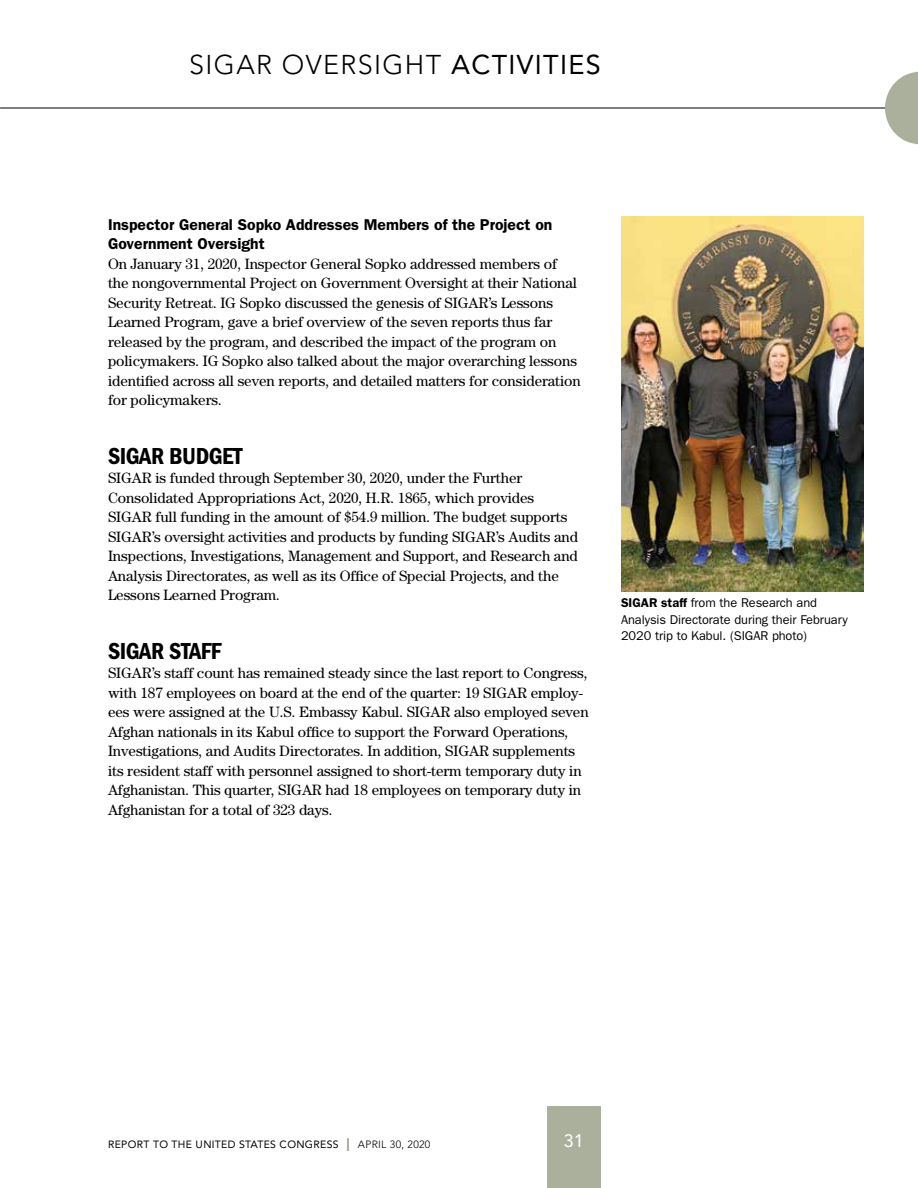
<style>
.page{position:relative;width:918px;height:1188px;background:#fff}
.page>*{position:absolute;margin:0;border:0;box-sizing:border-box;transform-origin:0 0}
.t1{font:300 27px "Avenir LT Std";letter-spacing:.05em;color:#000}
.t2{font:24px "ITC Franklin Gothic Std Dm Cd";letter-spacing:-.02em;color:#000}
.t3{font:18px "Avenir LT Std";color:#fff}
.t4{font:600 15.75px/19.5px "ITC Franklin Gothic Std";color:#000}
.t5{font:15px/19.5px "Century Std";letter-spacing:-.005em;color:#000}
.t6{font:12.75px/16.5px "ITC Franklin Gothic Std";letter-spacing:-.005em;color:#000}
.t7{font:10.5px "Avenir LT Std";letter-spacing:.03em;color:#000}
.s1{font-weight:400}
.s2{font-weight:600}
.s3{font-size:18px;color:#8f987e}
.s4{font-weight:300}
</style>
<div class="page">
<hr style="left:0;top:108px;width:918px;height:1px;background:#000">
<div style="left:547px;top:1107px;width:54px;height:81px;background:#abb09d"></div>
<svg style="left:885px;top:72px;width:33px;height:72px"></svg>
<img style="left:621px;top:216px;width:243px;height:375px">
<h1 class="t1" style="left:189px;top:49px;width:413px">SIGAR OVERSIGHT <span class="s1">ACTIVITIES</span></h1>
<p class="t4" style="left:108px;top:214px;width:446px">Inspector General Sopko Addresses Members of the Project on<br>Government Oversight</p>
<p class="t5" style="left:108px;top:253px;width:474px">On January 31, 2020, Inspector General Sopko addressed members of the nongovernmental Project on Government Oversight at their National Security Retreat. IG Sopko discussed the genesis of SIGAR’s Lessons Learned Program, gave a brief overview of the seven reports thus far released by the program, and described the impact of the program on policymakers. IG Sopko also talked about the major overarching lessons identified across all seven reports, and detailed matters for consideration for policymakers.</p>
<h2 class="t2" style="left:108px;top:442px;width:136px">SIGAR BUDGET</h2>
<p class="t5" style="left:108px;top:468px;width:472px">SIGAR is funded through September 30, 2020, under the Further Consolidated Appropriations Act, 2020, H.R. 1865, which provides SIGAR full funding in the amount of $54.9 million. The budget supports SIGAR’s oversight activities and products by funding SIGAR’s Audits and Inspections, Investigations, Management and Support, and Research and Analysis Directorates, as well as its Office of Special Projects, and the Lessons Learned Program.</p>
<h2 class="t2" style="left:108px;top:637px;width:115px">SIGAR STAFF</h2>
<p class="t5" style="left:108px;top:663px;width:482px">SIGAR’s staff count has remained steady since the last report to Congress, with 187 employees on board at the end of the quarter: 19 SIGAR employ&shy;ees were assigned at the U.S. Embassy Kabul. SIGAR also employed seven Afghan nationals in its Kabul office to support the Forward Operations, Investigations, and Audits Directorates. In addition, SIGAR supplements its resident staff with personnel assigned to short-term temporary duty in Afghanistan. This quarter, SIGAR had 18 employees on temporary duty in Afghanistan for a total of 323 days.</p>
<p class="t6" style="left:621px;top:595px;width:228px"><span class="s2">SIGAR staff</span> from the Research and<br>Analysis Directorate during their February<br>2020 trip to Kabul. (SIGAR photo)</p>
<p class="t7" style="left:108px;top:1138px;width:324px">REPORT TO THE UNITED STATES CONGRESS <span class="s3">I</span> <span class="s4">APRIL 30, 2020</span></p>
<p class="t3" style="left:564px;top:1131px;width:22px">31</p>
</div>
